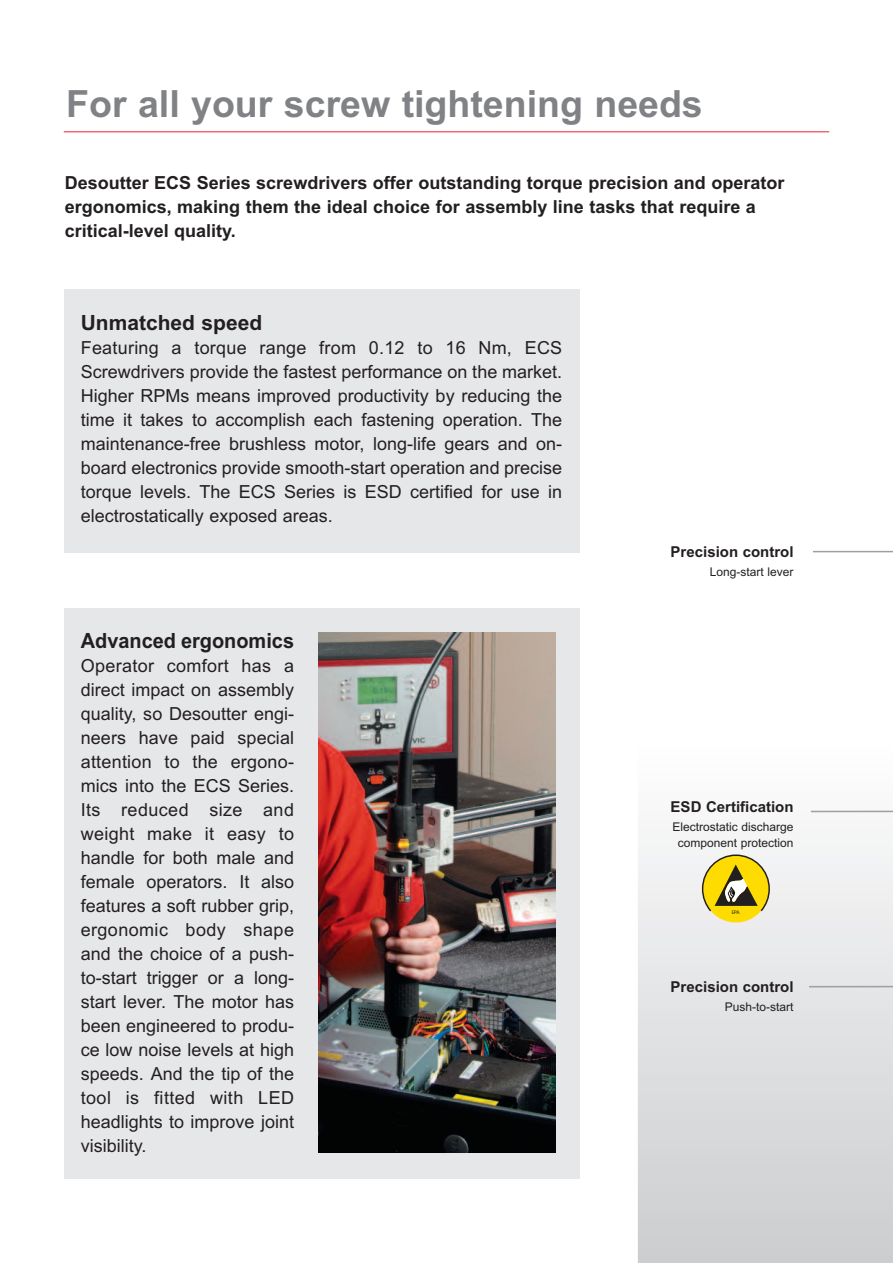
<style>
.page{position:relative;width:893px;height:1263px;background:#fff}
.page>*{position:absolute;margin:0;border:0;box-sizing:border-box;transform-origin:0 0}
.t1{font:700 37.5px "Arial";color:#808285}
.t2{font:700 21px "Arial";color:#231f20;scale:.95 1}
.t3{font:700 21px "Arial";color:#231f20}
.t4{font:18px/24px "Arial";color:#231f20;text-align:justify}
.t5{font:700 18px/24.2px "Arial";color:#231f20}
.t6{font:700 15px "Arial";color:#231f20}
.t7{font:12px/16px "Arial";color:#231f20;text-align:center}
.t8{font:5.25px "Myriad";color:#231f20}
</style>
<div class="page">
<img style="left:638px;top:810px;width:255px;height:453px">
<div style="left:64px;top:289px;width:516px;height:264px;background:#e6e7e9"></div>
<div style="left:64px;top:607px;width:515px;height:571px;background:#e6e7e9"></div>
<hr style="left:64px;top:131px;width:765px;height:1px;background:#ee1b2c">
<img style="left:318px;top:633px;width:237px;height:519px">
<div style="left:703px;top:855px;width:66px;height:67px;background:#ffdc01;border-radius:50%"></div>
<svg style="left:702px;top:854px;width:68px;height:59px"></svg>
<hr style="left:809px;top:986px;width:84px;height:1px;background:#9d9fa2">
<hr style="left:811px;top:811px;width:82px;height:1px;background:#9d9fa2">
<hr style="left:813px;top:551px;width:80px;height:1px;background:#9d9fa2">
<h1 class="t1" style="left:66px;top:91px;width:638px">For all your screw tightening needs</h1>
<p class="t5" style="left:65px;top:172px;width:721px">Desoutter ECS Series screwdrivers offer outstanding torque precision and operator ergonomics, making them the ideal choice for assembly line tasks that require a critical-level quality.</p>
<p class="t3" style="left:81px;top:315px;width:183px">Unmatched speed</p>
<p class="t4" style="left:81px;top:337px;width:483px">Featuring a torque range from 0.12 to 16 Nm, ECS Screwdrivers provide the fastest performance on the market.<br>Higher RPMs means improved productivity by reducing the time it takes to accomplish each fastening operation. The maintenance-free brushless motor, long-life gears and on&shy;board electronics provide smooth-start operation and precise torque levels. The ECS Series is ESD certified for use in electrostatically exposed areas.</p>
<p class="t2" style="left:81px;top:633px;width:226px">Advanced ergonomics</p>
<p class="t4" style="left:81px;top:655px;width:215px">Operator comfort has a direct impact on assembly quality, so Desoutter engi&shy;neers have paid special attention to the ergono&shy;mics into the ECS Series.<br>Its reduced size and weight make it easy to handle for both male and female operators. It also features a soft rubber grip, ergonomic body shape and the choice of a push&shy;to-start trigger or a long&shy;start lever. The motor has been engineered to produ&shy;ce low noise levels at high speeds. And the tip of the tool is fitted with LED headlights to improve joint visibility.</p>
<p class="t6" style="left:671px;top:547px;width:124px">Precision control</p>
<p class="t7" style="left:710px;top:565px;width:85px">Long-start lever</p>
<p class="t6" style="left:671px;top:801px;width:124px">ESD Certification</p>
<p class="t7" style="left:672px;top:820px;width:123px">Electrostatic discharge component protection</p>
<p class="t8" style="left:732px;top:910px;width:10px">EPA</p>
<p class="t6" style="left:671px;top:982px;width:124px">Precision control</p>
<p class="t7" style="left:725px;top:1000px;width:70px">Push-to-start</p>
</div>
